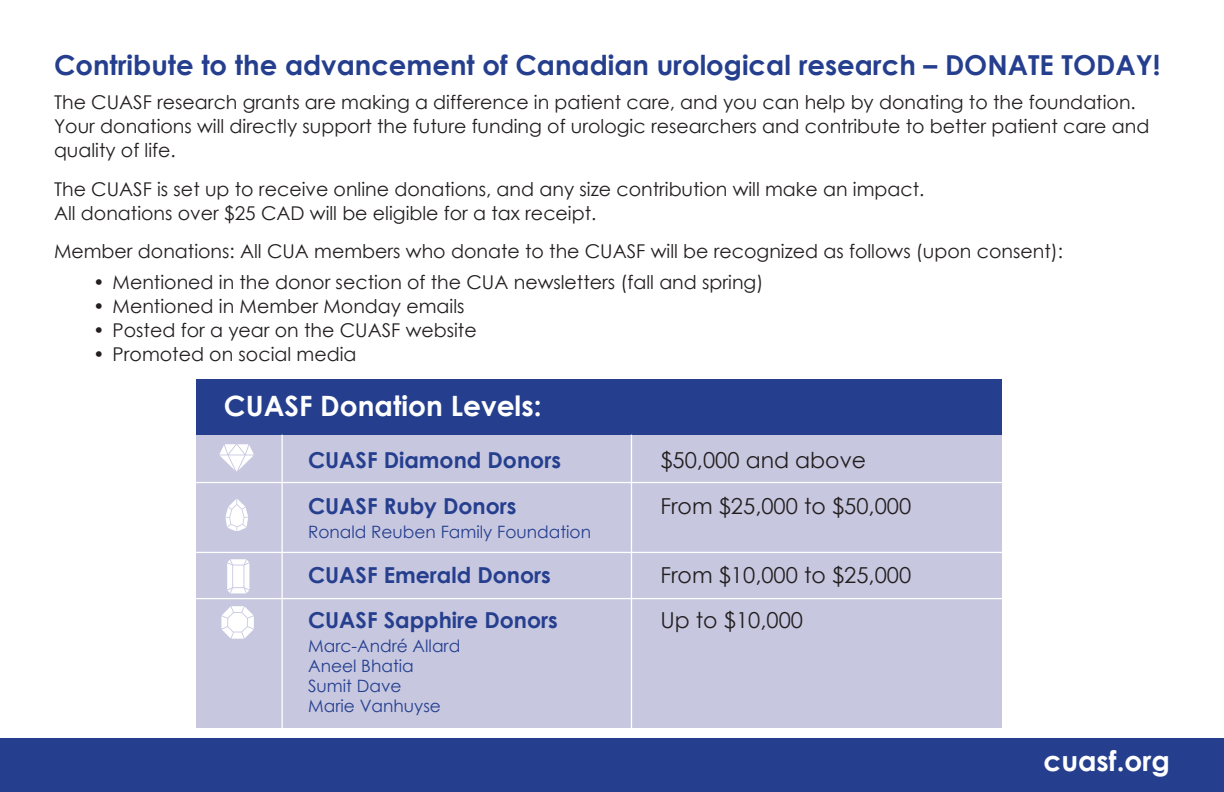
<style>
.page{position:relative;width:1224px;height:792px;background:#fff}
.page>*{position:absolute;margin:0;border:0;box-sizing:border-box;transform-origin:0 0}
.t1{font:700 28px "Century Gothic";color:#fff}
.t2{font:700 27.6px "Century Gothic";color:#253f8e}
.t3{font:700 22px "Century Gothic";color:#253f8e}
.t4{font:22px "Century Gothic";color:#231f20}
.t5{font:19px/24px "Century Gothic";color:#231f20}
.t6{font:17px "Century Gothic";color:#253f8e}
</style>
<div class="page">
<div style="left:0;top:738px;width:1224px;height:54px;background:#253f8e"></div>
<div style="left:196px;top:379px;width:806px;height:348px;background:#c7c7e0"></div>
<div style="left:196px;top:379px;width:805px;height:56px;background:#253f8e"></div>
<hr style="left:192px;top:482px;width:814px;height:1px;background:#fff">
<hr style="left:192px;top:552px;width:812px;height:1px;background:#fff">
<hr style="left:192px;top:598px;width:814px;height:1px;background:#fff">
<hr style="left:631px;top:435px;width:1px;height:295px;background:#fff">
<hr style="left:281px;top:435px;width:2px;height:295px;background:#fff">
<svg style="left:221px;top:606px;width:33px;height:33px"></svg>
<svg style="left:220px;top:444px;width:34px;height:28px"></svg>
<svg style="left:225px;top:499px;width:23px;height:32px"></svg>
<svg style="left:227px;top:559px;width:22px;height:34px"></svg>
<p class="t2" style="left:54px;top:48px;width:1108px">Contribute to the advancement of Canadian urological research – DONATE TODAY!</p>
<p class="t5" style="left:54px;top:90px;width:1097px">The CUASF research grants are making a difference in patient care, and you can help by donating to the foundation.<br>Your donations will directly support the future funding of urologic researchers and contribute to better patient care and quality of life.</p>
<p class="t5" style="left:54px;top:177px;width:872px">The CUASF is set up to receive online donations, and any size contribution will make an impact.<br>All donations over $25 CAD will be eligible for a tax receipt.</p>
<p class="t5" style="left:54px;top:239px;width:1011px">Member donations: All CUA members who donate to the CUASF will be recognized as follows (upon consent):</p>
<p class="t5" style="left:93px;top:270px;width:672px">• Mentioned in the donor section of the CUA newsletters (fall and spring)</p>
<p class="t5" style="left:93px;top:294px;width:373px">• Mentioned in Member Monday emails</p>
<p class="t5" style="left:93px;top:318px;width:385px">• Posted for a year on the CUASF website</p>
<p class="t5" style="left:93px;top:342px;width:265px">• Promoted on social media</p>
<p class="t1" style="left:224px;top:388px;width:319px">CUASF Donation Levels:</p>
<p class="t3" style="left:308px;top:447px;width:254px">CUASF Diamond Donors</p>
<p class="t4" style="left:660px;top:445px;width:207px">$50,000 and above</p>
<p class="t3" style="left:308px;top:492px;width:210px">CUASF Ruby Donors</p>
<p class="t4" style="left:660px;top:491px;width:252px">From $25,000 to $50,000</p>
<p class="t6" style="left:308px;top:520px;width:285px">Ronald Reuben Family Foundation</p>
<p class="t3" style="left:308px;top:561px;width:244px">CUASF Emerald Donors</p>
<p class="t4" style="left:660px;top:560px;width:252px">From $10,000 to $25,000</p>
<p class="t3" style="left:308px;top:607px;width:251px">CUASF Sapphire Donors</p>
<p class="t4" style="left:660px;top:605px;width:144px">Up to $10,000</p>
<p class="t6" style="left:308px;top:634px;width:154px">Marc-André Allard</p>
<p class="t6" style="left:308px;top:654px;width:107px">Aneel Bhatia</p>
<p class="t6" style="left:308px;top:674px;width:95px">Sumit Dave</p>
<p class="t6" style="left:308px;top:694px;width:134px">Marie Vanhuyse</p>
<p class="t1" style="left:1043px;top:743px;width:128px">cuasf.org</p>
</div>
